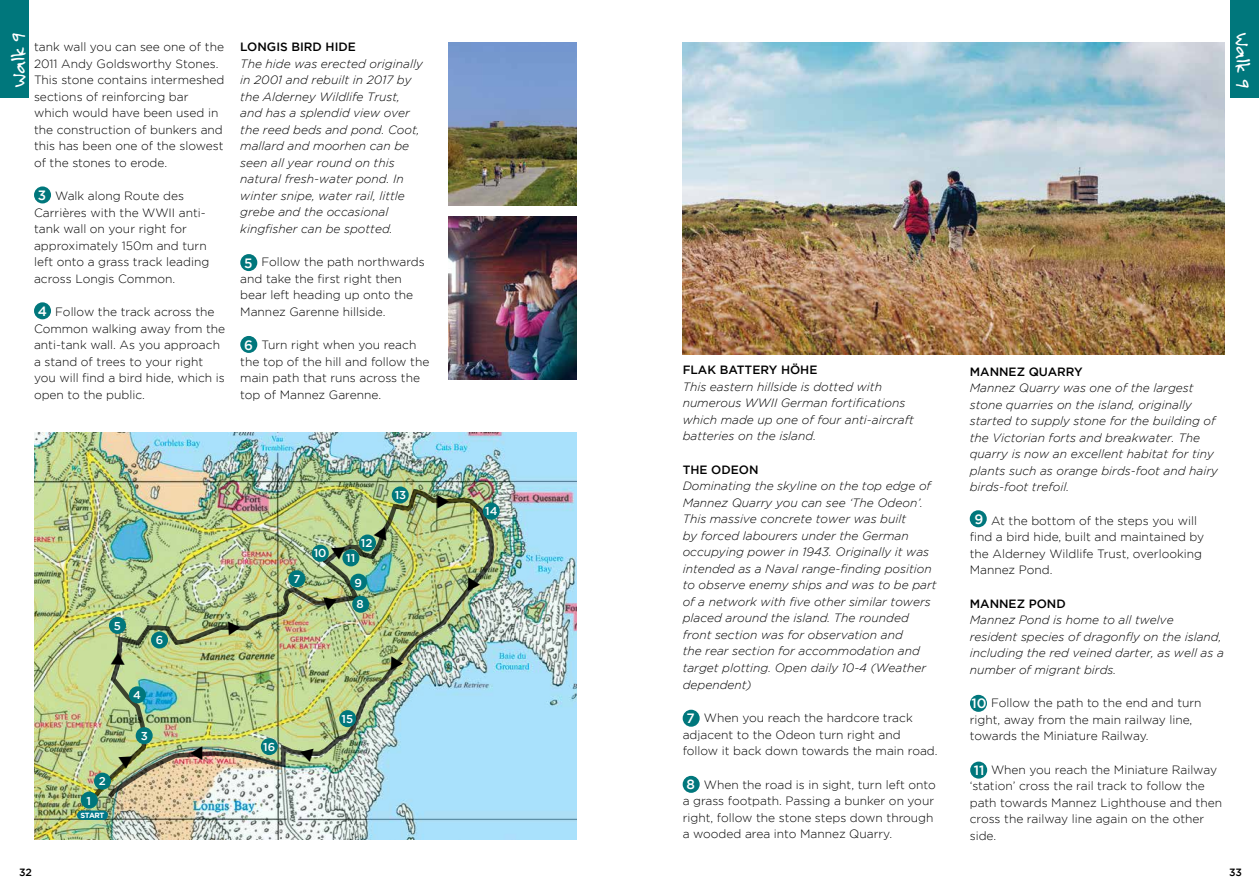
<style>
.page{position:relative;width:1259px;height:893px;background:#fff}
.page>*{position:absolute;margin:0;border:0;box-sizing:border-box;transform-origin:0 0}
.t1{font:21px "Felt Tip Roman";color:#fff}
.t2{font:16.5px "Monotype Sorts";color:#000}
.t3{font:500 13.5px "Gotham";color:#fff}
.t4{font:300 12px/16.5px "Gotham";color:#000}
.t5{font:italic 300 12px/16.5px "Gotham";color:#000}
.t6{font:500 12px "Gotham";color:#000}
.t7{font:500 11.4px "Gotham";color:#fff}
.t8{font:500 11.4px "Gotham Rounded";color:#fff}
.t9{font:500 10.5px "Gotham";color:#000}
.t10{font:700 7.5px "Gotham";letter-spacing:-.06em;color:#fff}
</style>
<div class="page">
<img style="left:34px;top:433px;width:542px;height:407px">
<img style="left:449px;top:43px;width:127px;height:162px">
<img style="left:449px;top:217px;width:127px;height:162px">
<div style="left:34px;top:186px;width:17px;height:17px;background:#00777c;border-radius:50%"></div>
<div style="left:34px;top:302px;width:17px;height:17px;background:#00777c;border-radius:50%"></div>
<div style="left:240px;top:254px;width:17px;height:17px;background:#00777c;border-radius:50%"></div>
<div style="left:240px;top:336px;width:17px;height:17px;background:#00777c;border-radius:50%"></div>
<div style="left:682px;top:710px;width:17px;height:17px;background:#00777c;border-radius:50%"></div>
<div style="left:682px;top:776px;width:17px;height:17px;background:#00777c;border-radius:50%"></div>
<img style="left:682px;top:43px;width:543px;height:311px">
<div style="left:969px;top:510px;width:17px;height:17px;background:#00777c;border-radius:50%"></div>
<div style="left:970px;top:695px;width:17px;height:17px;background:#00777c;border-radius:50%"></div>
<div style="left:970px;top:762px;width:17px;height:17px;background:#00777c;border-radius:50%"></div>
<img style="left:93px;top:487px;width:403px;height:312px">
<div style="left:483px;top:503px;width:17px;height:17px;background:#00777c;border-radius:50%"></div>
<div style="left:359px;top:534px;width:17px;height:17px;background:#00777c;border-radius:50%"></div>
<div style="left:312px;top:545px;width:17px;height:17px;background:#00777c;border-radius:50%"></div>
<div style="left:350px;top:574px;width:17px;height:17px;background:#00777c;border-radius:50%"></div>
<div style="left:352px;top:596px;width:17px;height:17px;background:#00777c;border-radius:50%"></div>
<div style="left:288px;top:570px;width:17px;height:17px;background:#00777c;border-radius:50%"></div>
<div style="left:151px;top:631px;width:17px;height:17px;background:#00777c;border-radius:50%"></div>
<div style="left:109px;top:617px;width:17px;height:17px;background:#00777c;border-radius:50%"></div>
<div style="left:392px;top:486px;width:17px;height:17px;background:#00777c;border-radius:50%"></div>
<div style="left:261px;top:738px;width:17px;height:17px;background:#00777c;border-radius:50%"></div>
<div style="left:81px;top:792px;width:17px;height:17px;background:#00777c;border-radius:50%"></div>
<div style="left:129px;top:686px;width:17px;height:17px;background:#00777c;border-radius:50%"></div>
<div style="left:136px;top:727px;width:17px;height:17px;background:#00777c;border-radius:50%"></div>
<div style="left:94px;top:773px;width:17px;height:17px;background:#00777c;border-radius:50%"></div>
<div style="left:339px;top:710px;width:17px;height:17px;background:#00777c;border-radius:50%"></div>
<div style="left:342px;top:549px;width:17px;height:17px;background:#00777c;border-radius:50%"></div>
<div style="left:0;top:0;width:28px;height:98px;background:#00777c"></div>
<div style="left:1230px;top:0;width:29px;height:98px;background:#00777c"></div>
<div style="left:77px;top:810px;width:31px;height:10px;background:#00788a;border-radius:5px"></div>
<svg style="left:111px;top:653px;width:18px;height:18px"></svg>
<svg style="left:119px;top:756px;width:14px;height:13px"></svg>
<svg style="left:223px;top:621px;width:18px;height:17px"></svg>
<svg style="left:321px;top:597px;width:16px;height:14px"></svg>
<svg style="left:331px;top:547px;width:15px;height:13px"></svg>
<svg style="left:374px;top:527px;width:18px;height:18px"></svg>
<svg style="left:468px;top:578px;width:12px;height:14px"></svg>
<svg style="left:391px;top:657px;width:12px;height:14px"></svg>
<svg style="left:190px;top:743px;width:18px;height:17px"></svg>
<svg style="left:300px;top:744px;width:19px;height:18px"></svg>
<h1 class="t1" style="left:5px;top:87px;width:57px;rotate:-90deg">Walk 9</h1>
<h1 class="t1" style="left:1256px;top:33px;width:57px;rotate:90deg">Walk 9</h1>
<p class="t4" style="left:34px;top:39px;width:192px">tank wall you can see one of the<br>2011 Andy Goldsworthy Stones.<br>This stone contains intermeshed sections of reinforcing bar which would have been used in the construction of bunkers and this has been one of the slowest of the stones to erode.</p>
<p class="t4" style="left:34px;top:188px;width:177px;text-indent:21px">Walk along Route des<br>Carrières with the WWII anti&shy;tank wall on your right for approximately 150m and turn left onto a grass track leading across Longis Common.</p>
<p class="t4" style="left:34px;top:304px;width:193px;text-indent:21px">Follow the track across the<br>Common walking away from the anti-tank wall. As you approach a stand of trees to your right you will find a bird hide, which is open to the public.</p>
<p class="t6" style="left:240px;top:40px;width:117px">LONGIS BIRD HIDE</p>
<p class="t5" style="left:240px;top:55px;width:184px">The hide was erected originally in 2001 and rebuilt in 2017 by the Alderney Wildlife Trust, and has a splendid view over the reed beds and pond. Coot, mallard and moorhen can be seen all year round on this natural fresh-water pond. In winter snipe, water rail, little grebe and the occasional kingfisher can be spotted.</p>
<p class="t4" style="left:240px;top:254px;width:186px;text-indent:21px">Follow the path northwards and take the first right then bear left heading up onto the<br>Mannez Garenne hillside.</p>
<p class="t4" style="left:240px;top:337px;width:191px;text-indent:21px">Turn right when you reach the top of the hill and follow the main path that runs across the top of Mannez Garenne.</p>
<p class="t3" style="left:38px;top:188px;width:10px">3</p>
<p class="t3" style="left:244px;top:255px;width:10px">5</p>
<p class="t3" style="left:38px;top:303px;width:11px">4</p>
<p class="t3" style="left:244px;top:337px;width:10px">6</p>
<p class="t6" style="left:682px;top:363px;width:136px">FLAK BATTERY HÖHE</p>
<p class="t5" style="left:682px;top:378px;width:233px">This eastern hillside is dotted with numerous WWII German fortifications which made up one of four anti-aircraft batteries on the island.</p>
<p class="t6" style="left:682px;top:463px;width:77px">THE ODEON</p>
<p class="t5" style="left:682px;top:478px;width:255px">Dominating the skyline on the top edge of Mannez Quarry you can see ‘The Odeon’.<br>This massive concrete tower was built<br>by forced labourers under the German occupying power in 1943. Originally it was intended as a Naval range-finding position to observe enemy ships and was to be part of a network with five other similar towers placed around the island. The rounded front section was for observation and<br>the rear section for accommodation and target plotting. Open daily 10-4 (Weather dependent)</p>
<p class="t4" style="left:682px;top:709px;width:256px;text-indent:21px">When you reach the hardcore track adjacent to the Odeon turn right and follow it back down towards the main road.</p>
<p class="t4" style="left:682px;top:776px;width:255px;text-indent:21px">When the road is in sight, turn left onto a grass footpath. Passing a bunker on your right, follow the stone steps down through a wooded area into Mannez Quarry.</p>
<p class="t6" style="left:969px;top:364px;width:115px">MANNEZ QUARRY</p>
<p class="t5" style="left:969px;top:380px;width:250px">Mannez Quarry was one of the largest stone quarries on the island, originally started to supply stone for the building of the Victorian forts and breakwater. The quarry is now an excellent habitat for tiny plants such as orange birds-foot and hairy birds-foot trefoil.</p>
<p class="t4" style="left:969px;top:512px;width:236px;text-indent:21px">At the bottom of the steps you will find a bird hide, built and maintained by the Alderney Wildlife Trust, overlooking<br>Mannez Pond.</p>
<p class="t6" style="left:969px;top:596px;width:97px">MANNEZ POND</p>
<p class="t5" style="left:969px;top:612px;width:256px">Mannez Pond is home to all twelve resident species of dragonfly on the island, including the red veined darter, as well as a number of migrant birds.</p>
<p class="t4" style="left:969px;top:694px;width:233px;text-indent:21px">Follow the path to the end and turn right, away from the main railway line, towards the Miniature Railway.</p>
<p class="t4" style="left:969px;top:761px;width:254px;text-indent:21px">When you reach the Miniature Railway ‘station’ cross the rail track to follow the path towards Mannez Lighthouse and then cross the railway line again on the other side.</p>
<p class="t7" style="left:395px;top:488px;width:13px">13</p>
<h2 class="t2" style="left:436px;top:509px;width:16px;rotate:-90deg">t</h2>
<p class="t7" style="left:485px;top:505px;width:14px">14</p>
<p class="t3" style="left:974px;top:511px;width:10px">9</p>
<p class="t7" style="left:361px;top:536px;width:13px">12</p>
<p class="t7" style="left:314px;top:547px;width:14px">10</p>
<p class="t7" style="left:346px;top:551px;width:11px">11</p>
<p class="t7" style="left:294px;top:572px;width:8px">7</p>
<p class="t7" style="left:355px;top:576px;width:9px">9</p>
<p class="t8" style="left:357px;top:596px;width:9px">8</p>
<p class="t7" style="left:114px;top:619px;width:9px">5</p>
<p class="t7" style="left:156px;top:634px;width:9px">6</p>
<p class="t7" style="left:133px;top:689px;width:9px">4</p>
<p class="t3" style="left:971px;top:696px;width:17px">10</p>
<p class="t3" style="left:686px;top:711px;width:10px">7</p>
<p class="t7" style="left:341px;top:713px;width:13px">15</p>
<p class="t7" style="left:141px;top:730px;width:9px">3</p>
<p class="t7" style="left:263px;top:740px;width:14px">16</p>
<p class="t3" style="left:973px;top:763px;width:12px">11</p>
<p class="t7" style="left:99px;top:774px;width:9px">2</p>
<p class="t3" style="left:686px;top:777px;width:10px">8</p>
<p class="t7" style="left:87px;top:794px;width:6px">1</p>
<p class="t10" style="left:80px;top:811px;width:26px">START</p>
<p class="t9" style="left:19px;top:866px;width:14px">32</p>
<p class="t9" style="left:1229px;top:866px;width:14px">33</p>
</div>
